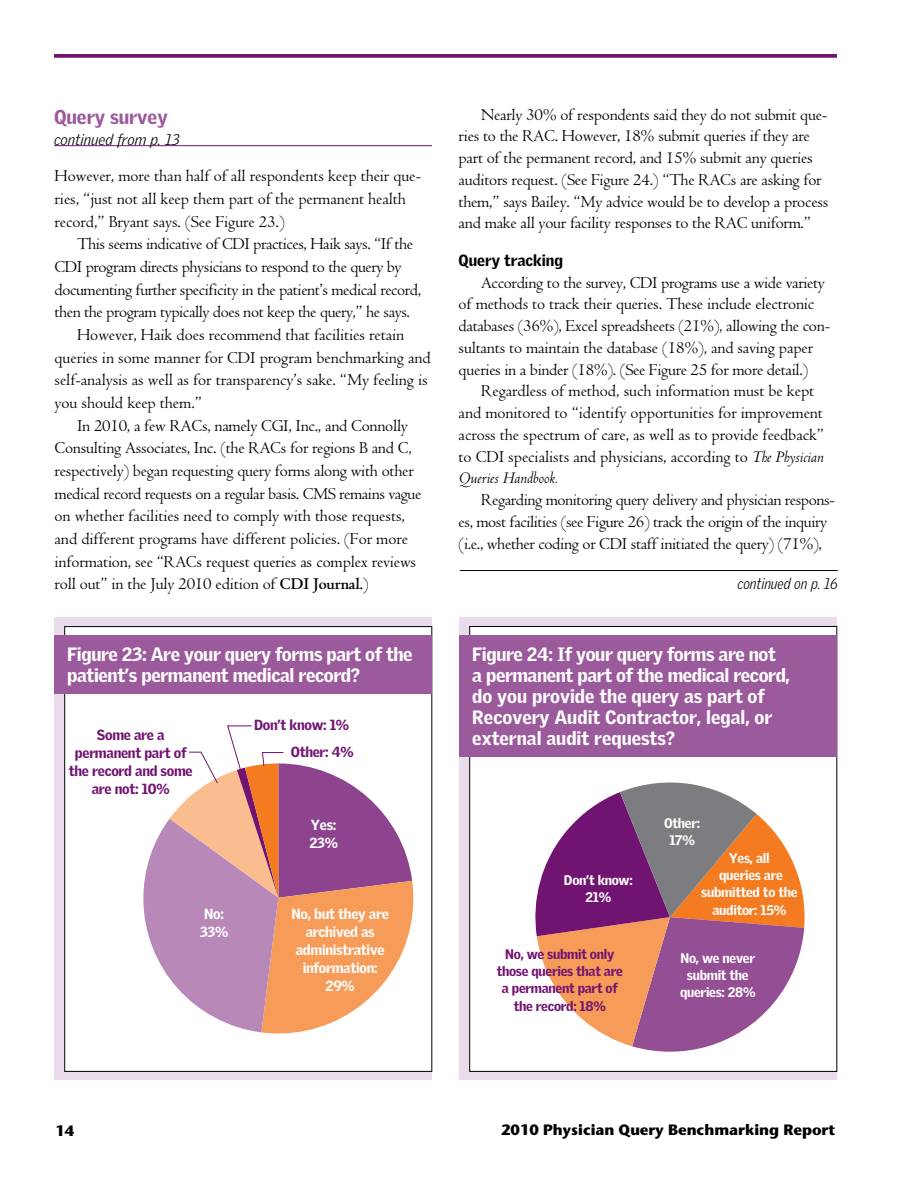
<style>
.page{position:relative;width:918px;height:1188px;background:#fff}
.page>*{position:absolute;margin:0;border:0;box-sizing:border-box;transform-origin:0 0}
.t1{font:900 19.5px "Griffith Gothic";letter-spacing:-.005em;color:#9b5a9c}
.t2{font:900 18.75px/21px "Griffith Gothic";color:#fff}
.t3{font:900 18.75px/21px "Griffith Gothic";letter-spacing:-.02em;color:#fff}
.t4{font:17.25px/21.8px "Centaur MT Std";letter-spacing:-.015em;color:#000}
.t5{font:900 15.75px "Griffith Gothic";color:#000}
.t6{font:700 15px "Stone Sans Std";color:#000}
.t7{font:italic 300 15px "Griffith Gothic";color:#000}
.t8{font:italic 300 15px "Griffith Gothic";color:#000;scale:.9 1}
.t9{font:900 14.25px/18px "Griffith Gothic";letter-spacing:-.02em;color:#711471;text-align:center}
.t10{font:900 14.25px/18px "Griffith Gothic";letter-spacing:-.02em;color:#fff}
.t11{font:900 13.5px/17.2px "Griffith Gothic";letter-spacing:-.02em;color:#fff;text-align:center}
.t12{font:900 13.5px/17.2px "Griffith Gothic";letter-spacing:-.02em;color:#711471;text-align:center}
.s1{font-weight:700}
.s2{font-style:italic}
</style>
<div class="page">
<svg style="left:54px;top:54px;width:783px;height:4px;background:#792279"></svg>
<div style="left:459px;top:617px;width:378px;height:463px;background:#eadcea"></div>
<div style="left:470px;top:626px;width:367px;height:445px;background:#fff"></div>
<div style="left:459px;top:635px;width:378px;height:121px;background:#9b5a9c"></div>
<svg style="left:535px;top:782px;width:270px;height:270px"></svg>
<hr style="left:460px;top:570px;width:378px;height:1px;background:#000">
<div style="left:54px;top:617px;width:378px;height:463px;background:#eadcea"></div>
<div style="left:65px;top:627px;width:367px;height:444px;background:#fff"></div>
<div style="left:54px;top:635px;width:378px;height:58px;background:#9b5a9c"></div>
<svg style="left:143px;top:725px;width:270px;height:308px"></svg>
<hr style="left:54px;top:145px;width:378px;height:1px;background:#711471">
<p class="t1" style="left:54px;top:105px;width:115px">Query survey</p>
<p class="t7" style="left:54px;top:131px;width:127px">continued from p. 13</p>
<p class="t4" style="left:55px;top:165px;width:368px;line-height:22.6px">However, more than half of all respondents keep their que&shy;ries, “just not all keep them part of the permanent health record,” Bryant says. (See Figure 23.)</p>
<p class="t4" style="left:77px;top:234px;width:338px">This seems indicative of CDI practices, Haik says. “If the</p>
<p class="t4" style="left:55px;top:256px;width:348px">CDI program directs physicians to respond to the query by</p>
<p class="t4" style="left:55px;top:279px;width:368px">documenting further specificity in the patient’s medical record,</p>
<p class="t4" style="left:55px;top:302px;width:357px">then the program typically does not keep the query,” he says.</p>
<p class="t4" style="left:77px;top:324px;width:329px">However, Haik does recommend that facilities retain</p>
<p class="t4" style="left:55px;top:347px;width:378px">queries in some manner for CDI program benchmarking and</p>
<p class="t4" style="left:55px;top:370px;width:375px">self-analysis as well as for transparency’s sake. “My feeling is</p>
<p class="t4" style="left:55px;top:392px;width:149px">you should keep them.”</p>
<p class="t4" style="left:77px;top:415px;width:332px">In 2010, a few RACs, namely CGI, Inc., and Connolly</p>
<p class="t4" style="left:55px;top:438px;width:359px">Consulting Associates, Inc. (the RACs for regions B and C,</p>
<p class="t4" style="left:55px;top:460px;width:361px">respectively) began requesting query forms along with other</p>
<p class="t4" style="left:55px;top:483px;width:368px">medical record requests on a regular basis. CMS remains vague</p>
<p class="t4" style="left:55px;top:506px;width:352px">on whether facilities need to comply with those requests,</p>
<p class="t4" style="left:55px;top:528px;width:355px">and different programs have different policies. (For more</p>
<p class="t4" style="left:55px;top:551px;width:363px">information, see “RACs request queries as complex reviews</p>
<p class="t4" style="left:55px;top:574px;width:316px">roll out” in the July 2010 edition of <span class="s1">CDI Journal.</span>)</p>
<p class="t3" style="left:67px;top:644px;width:347px">Figure 23: Are your query forms part of the patient’s permanent medical record?</p>
<p class="t9" style="left:69px;top:725px;width:125px">Some are a permanent part of the record and some are not: 10%</p>
<p class="t9" style="left:291px;top:711px;width:64px;line-height:26.5px;text-align:left;text-indent:-37px">Don’t know: 1%<br>Other: 4%</p>
<p class="t10" style="left:309px;top:815px;width:30px">Yes:<br>23%</p>
<p class="t10" style="left:200px;top:904px;width:30px">No:<br>33%</p>
<p class="t10" style="left:292px;top:905px;width:99px;text-align:center">No, but they are archived as administrative information:<br>29%</p>
<p class="t4" style="left:459px;top:104px;width:371px;text-indent:22px">Nearly 30% of respondents said they do not submit que&shy;ries to the RAC. However, 18% submit queries if they are part of the permanent record, and 15% submit any queries auditors request. (See Figure 24.) “The RACs are asking for them,” says Bailey. “My advice would be to develop a process and make all your facility responses to the RAC uniform.”</p>
<p class="t5" style="left:459px;top:251px;width:106px">Query tracking</p>
<p class="t4" style="left:459px;top:272px;width:373px;text-indent:22px">According to the survey, CDI programs use a wide variety of methods to track their queries. These include electronic databases (36%), Excel spreadsheets (21%), allowing the con&shy;sultants to maintain the database (18%), and saving paper queries in a binder (18%). (See Figure 25 for more detail.)</p>
<p class="t4" style="left:459px;top:381px;width:367px;text-indent:22px">Regardless of method, such information must be kept and monitored to “identify opportunities for improvement across the spectrum of care, as well as to provide feedback” to CDI specialists and physicians, according to <span class="s2">The Physician Queries Handbook.</span></p>
<p class="t4" style="left:459px;top:489px;width:378px;text-indent:22px">Regarding monitoring query delivery and physician respons&shy;es, most facilities (see Figure 26) track the origin of the inquiry (i.e., whether coding or CDI staff initiated the query) (71%),</p>
<p class="t8" style="left:738px;top:575px;width:113px">continued on p. 16</p>
<p class="t2" style="left:472px;top:644px;width:319px">Figure 24: If your query forms are not a permanent part of the medical record, do you provide the query as part of Recovery Audit Contractor, legal, or external audit requests?</p>
<p class="t11" style="left:564px;top:871px;width:70px">Don’t know:<br>21%</p>
<p class="t12" style="left:497px;top:945px;width:128px">No, we submit only those queries that are a permanent part of the record: 18%</p>
<p class="t11" style="left:664px;top:814px;width:38px">Other:<br>17%</p>
<p class="t11" style="left:701px;top:849px;width:98px">Yes, all<br>queries are submitted to the auditor: 15%</p>
<p class="t11" style="left:680px;top:949px;width:77px">No, we never submit the queries: 28%</p>
<p class="t6" style="left:56px;top:1122px;width:20px">14</p>
<p class="t6" style="left:501px;top:1120px;width:336px">2010 Physician Query Benchmarking Report</p>
</div>
